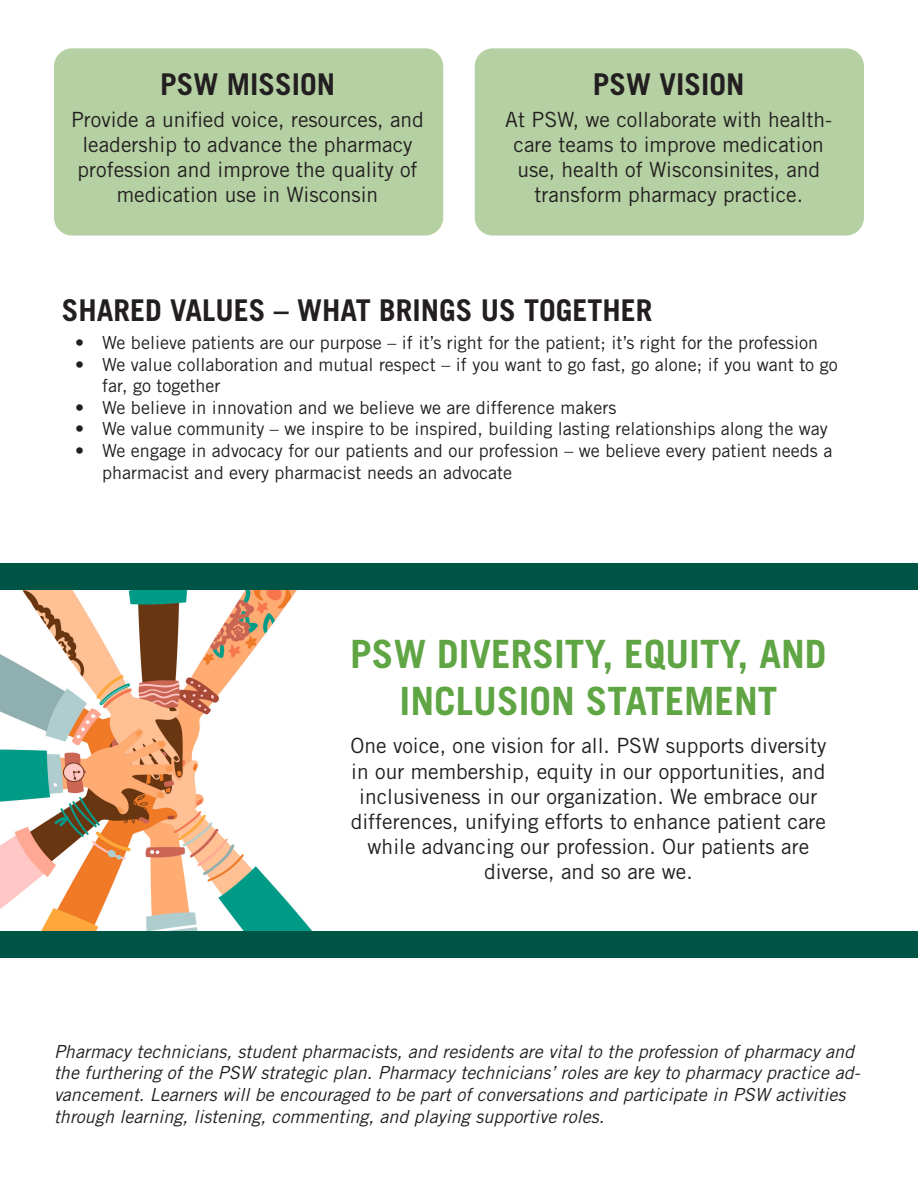
<style>
.page{position:relative;width:918px;height:1188px;background:#fff}
.page>*{position:absolute;margin:0;border:0;box-sizing:border-box;transform-origin:0 0}
.t1{font:700 39px "Trade Gothic LT Std";color:#5fa544}
.t2{font:700 30px "Trade Gothic LT Std";color:#231f20}
.t3{font:21px/25.2px "Trade Gothic LT Std";color:#231f20;text-align:center}
.t4{font:18px/21.6px "Trade Gothic LT Std";color:#231f20}
.t5{font:italic 18px/21.6px "Trade Gothic LT Std";color:#231f20}
</style>
<div class="page">
<img style="left:0;top:590px;width:311px;height:342px">
<div style="left:0;top:563px;width:918px;height:27px;background:#005445"></div>
<div style="left:0;top:932px;width:918px;height:26px;background:#005445"></div>
<div style="left:54px;top:48px;width:389px;height:188px;background:#b5d0a2;border-radius:18px"></div>
<div style="left:475px;top:48px;width:389px;height:188px;background:#b5d0a2;border-radius:18px"></div>
<p class="t2" style="left:160px;top:66px;width:177px">PSW MISSION</p>
<p class="t3" style="left:71px;top:106px;width:354px">Provide a unified voice, resources, and leadership to advance the pharmacy profession and improve the quality of medication use in Wisconsin</p>
<p class="t2" style="left:593px;top:66px;width:153px">PSW VISION</p>
<p class="t3" style="left:505px;top:106px;width:329px">At PSW, we collaborate with health&shy;care teams to improve medication use, health of Wisconsinites, and transform pharmacy practice.</p>
<p class="t2" style="left:62px;top:292px;width:592px">SHARED VALUES – WHAT BRINGS US TOGETHER</p>
<p class="t4" style="left:75px;top:332px;width:745px">• We believe patients are our purpose – if it’s right for the patient; it’s right for the profession</p>
<p class="t4" style="left:102px;top:353px;width:737px;text-indent:-27px">• We value collaboration and mutual respect – if you want to go fast, go alone; if you want to go far, go together</p>
<p class="t4" style="left:75px;top:396px;width:543px">• We believe in innovation and we believe we are difference makers</p>
<p class="t4" style="left:75px;top:418px;width:754px">• We value community – we inspire to be inspired, building lasting relationships along the way</p>
<p class="t4" style="left:102px;top:440px;width:732px;text-indent:-27px">• We engage in advocacy for our patients and our profession – we believe every patient needs a pharmacist and every pharmacist needs an advocate</p>
<p class="t1" style="left:350px;top:630px;width:478px">PSW DIVERSITY, EQUITY, AND</p>
<p class="t1" style="left:400px;top:677px;width:379px">INCLUSION STATEMENT</p>
<p class="t3" style="left:350px;top:733px;width:477px">One voice, one vision for all. PSW supports diversity in our membership, equity in our opportunities, and inclusiveness in our organization. We embrace our differences, unifying efforts to enhance patient care while advancing our profession. Our patients are diverse, and so are we.</p>
<p class="t5" style="left:54px;top:1041px;width:808px">Pharmacy technicians, student pharmacists, and residents are vital to the profession of pharmacy and the furthering of the PSW strategic plan. Pharmacy technicians’ roles are key to pharmacy practice ad&shy;vancement. Learners will be encouraged to be part of conversations and participate in PSW activities through learning, listening, commenting, and playing supportive roles.</p>
</div>
